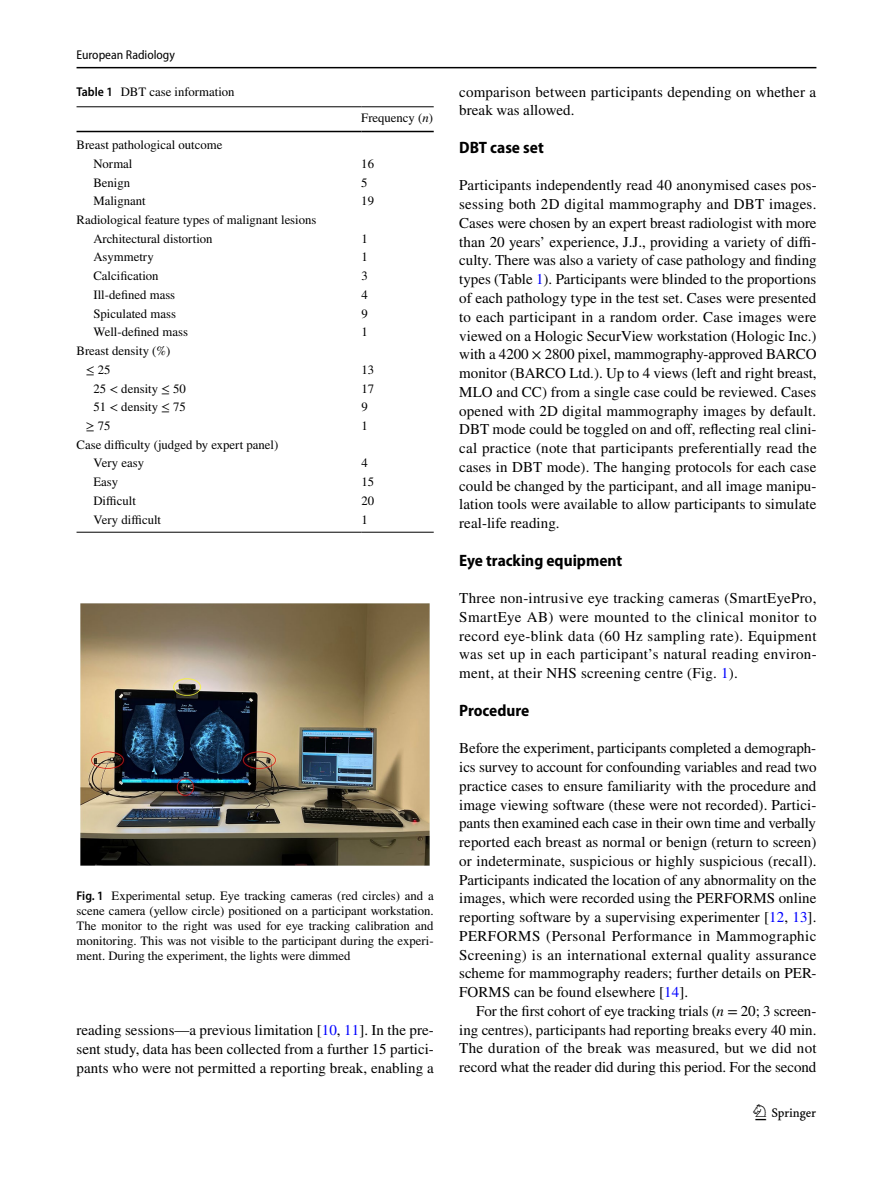
<style>
.page{position:relative;width:893px;height:1187px;background:#fff}
.page>*{position:absolute;margin:0;border:0;box-sizing:border-box;transform-origin:0 0}
.t1{font:22.5px "Springnew Regular 3";color:#000}
.t2{font:700 semi-condensed 16.5px "Myriad Pro";color:#000}
.t3{font:15px/18.8px "STIX";letter-spacing:.005em;color:#000;text-align:justify}
.t4{font:12.75px/18.8px "STIX";color:#000}
.t5{font:semi-condensed 12.75px "Myriad Pro";color:#000}
.s1{font-family:"Myriad Pro";font-weight:600;font-stretch:semi-condensed}
.s2{font-style:italic}
.s3{color:#00f}
</style>
<div class="page">
<hr style="left:77px;top:67px;width:739px;height:1px;background:#000">
<hr style="left:77px;top:106px;width:284px;height:1px;background:#000">
<hr style="left:77px;top:131px;width:284px;height:1px;background:#000">
<hr style="left:361px;top:106px;width:73px;height:1px;background:#000">
<hr style="left:361px;top:131px;width:73px;height:1px;background:#000">
<hr style="left:77px;top:531px;width:284px;height:1px;background:#000">
<hr style="left:361px;top:531px;width:73px;height:1px;background:#000">
<img style="left:81px;top:603px;width:348px;height:262px">
<p class="t5" style="left:77px;top:48px;width:100px">European Radiology</p>
<p class="t4" style="left:77px;top:83px;width:160px"><span class="s1">Table 1</span> DBT case information</p>
<p class="t4" style="left:93px;top:136px;width:130px;text-indent:-17px">Breast pathological outcome<br>Normal</p>
<p class="t4" style="left:361px;top:109px;width:73px">Frequency (<span class="s2">n</span>)</p>
<p class="t4" style="left:361px;top:155px;width:14px">16</p>
<p class="t4" style="left:93px;top:174px;width:38px">Benign</p>
<p class="t4" style="left:361px;top:174px;width:8px">5</p>
<p class="t4" style="left:93px;top:192px;width:54px">Malignant</p>
<p class="t4" style="left:361px;top:192px;width:14px">19</p>
<p class="t4" style="left:93px;top:211px;width:225px;text-indent:-17px">Radiological feature types of malignant lesions<br>Architectural distortion</p>
<p class="t4" style="left:361px;top:230px;width:8px">1</p>
<p class="t4" style="left:93px;top:249px;width:62px">Asymmetry</p>
<p class="t4" style="left:361px;top:249px;width:8px">1</p>
<p class="t4" style="left:93px;top:267px;width:67px">Calcification</p>
<p class="t4" style="left:361px;top:267px;width:8px">3</p>
<p class="t4" style="left:93px;top:286px;width:83px">Ill-defined mass</p>
<p class="t4" style="left:361px;top:286px;width:8px">4</p>
<p class="t4" style="left:93px;top:305px;width:84px">Spiculated mass</p>
<p class="t4" style="left:361px;top:305px;width:8px">9</p>
<p class="t4" style="left:93px;top:323px;width:96px">Well-defined mass</p>
<p class="t4" style="left:361px;top:323px;width:8px">1</p>
<p class="t4" style="left:86px;top:342px;width:86px;text-indent:-9px">Breast density (%) ≤ 25</p>
<p class="t4" style="left:361px;top:361px;width:14px">13</p>
<p class="t4" style="left:93px;top:380px;width:94px">25 &lt; density ≤ 50</p>
<p class="t4" style="left:361px;top:380px;width:14px">17</p>
<p class="t4" style="left:93px;top:398px;width:94px">51 &lt; density ≤ 75</p>
<p class="t4" style="left:361px;top:398px;width:8px">9</p>
<p class="t4" style="left:86px;top:417px;width:26px">≥ 75</p>
<p class="t4" style="left:361px;top:417px;width:8px">1</p>
<p class="t4" style="left:93px;top:436px;width:186px;text-indent:-17px">Case difficulty (judged by expert panel)<br>Very easy</p>
<p class="t4" style="left:361px;top:454px;width:8px">4</p>
<p class="t4" style="left:93px;top:473px;width:26px">Easy</p>
<p class="t4" style="left:361px;top:473px;width:14px">15</p>
<p class="t4" style="left:93px;top:492px;width:44px">Difficult</p>
<p class="t4" style="left:361px;top:492px;width:14px">20</p>
<p class="t4" style="left:93px;top:511px;width:69px">Very difficult</p>
<p class="t4" style="left:361px;top:511px;width:8px">1</p>
<p class="t4" style="left:77px;top:889px;width:359px;line-height:15px;text-align:justify"><span class="s1">Fig. 1</span> Experimental setup. Eye tracking cameras (red circles) and a scene camera (yellow circle) positioned on a participant workstation.<br>The monitor to the right was used for eye tracking calibration and monitoring. This was not visible to the participant during the experi&shy;ment. During the experiment, the lights were dimmed</p>
<p class="t3" style="left:77px;top:1021px;width:359px">reading sessions—a previous limitation [<span class="s3">10</span>, <span class="s3">11</span>]. In the pre&shy;sent study, data has been collected from a further 15 partici&shy;pants who were not permitted a reporting break, enabling a</p>
<p class="t3" style="left:459px;top:83px;width:358px">comparison between participants depending on whether a break was allowed.</p>
<p class="t2" style="left:459px;top:138px;width:86px">DBT case set</p>
<p class="t3" style="left:459px;top:177px;width:359px">Participants independently read 40 anonymised cases pos&shy;sessing both 2D digital mammography and DBT images.<br>Cases were chosen by an expert breast radiologist with more than 20 years’ experience, J.J., providing a variety of diffi&shy;culty. There was also a variety of case pathology and finding types (Table <span class="s3">1</span>). Participants were blinded to the proportions of each pathology type in the test set. Cases were presented to each participant in a random order. Case images were viewed on a Hologic SecurView workstation (Hologic Inc.) with a 4200 × 2800 pixel, mammography-approved BARCO monitor (BARCO Ltd.). Up to 4 views (left and right breast, MLO and CC) from a single case could be reviewed. Cases opened with 2D digital mammography images by default.<br>DBT mode could be toggled on and off, reflecting real clini&shy;cal practice (note that participants preferentially read the cases in DBT mode). The hanging protocols for each case could be changed by the participant, and all image manipu&shy;lation tools were available to allow participants to simulate real-life reading.</p>
<p class="t2" style="left:459px;top:551px;width:164px">Eye tracking equipment</p>
<p class="t3" style="left:459px;top:589px;width:359px">Three non-intrusive eye tracking cameras (SmartEyePro, SmartEye AB) were mounted to the clinical monitor to record eye-blink data (60 Hz sampling rate). Equipment was set up in each participant’s natural reading environ&shy;ment, at their NHS screening centre (Fig. <span class="s3">1</span>).</p>
<p class="t2" style="left:459px;top:701px;width:72px">Procedure</p>
<p class="t3" style="left:459px;top:739px;width:359px">Before the experiment, participants completed a demograph&shy;ics survey to account for confounding variables and read two practice cases to ensure familiarity with the procedure and image viewing software (these were not recorded). Partici&shy;pants then examined each case in their own time and verbally reported each breast as normal or benign (return to screen) or indeterminate, suspicious or highly suspicious (recall).<br>Participants indicated the location of any abnormality on the images, which were recorded using the PERFORMS online reporting software by a supervising experimenter [<span class="s3">12</span>, <span class="s3">13</span>].<br>PERFORMS (Personal Performance in Mammographic Screening) is an international external quality assurance scheme for mammography readers; further details on PER-FORMS can be found elsewhere [<span class="s3">14</span>].</p>
<p class="t3" style="left:459px;top:1002px;width:359px;text-indent:17px">For the first cohort of eye tracking trials (<span class="s2">n</span> = 20; 3 screen&shy;ing centres), participants had reporting breaks every 40 min.<br>The duration of the break was measured, but we did not record what the reader did during this period. For the second</p>
<h1 class="t1" style="left:755px;top:1104px;width:62px">1 3</h1>
</div>
